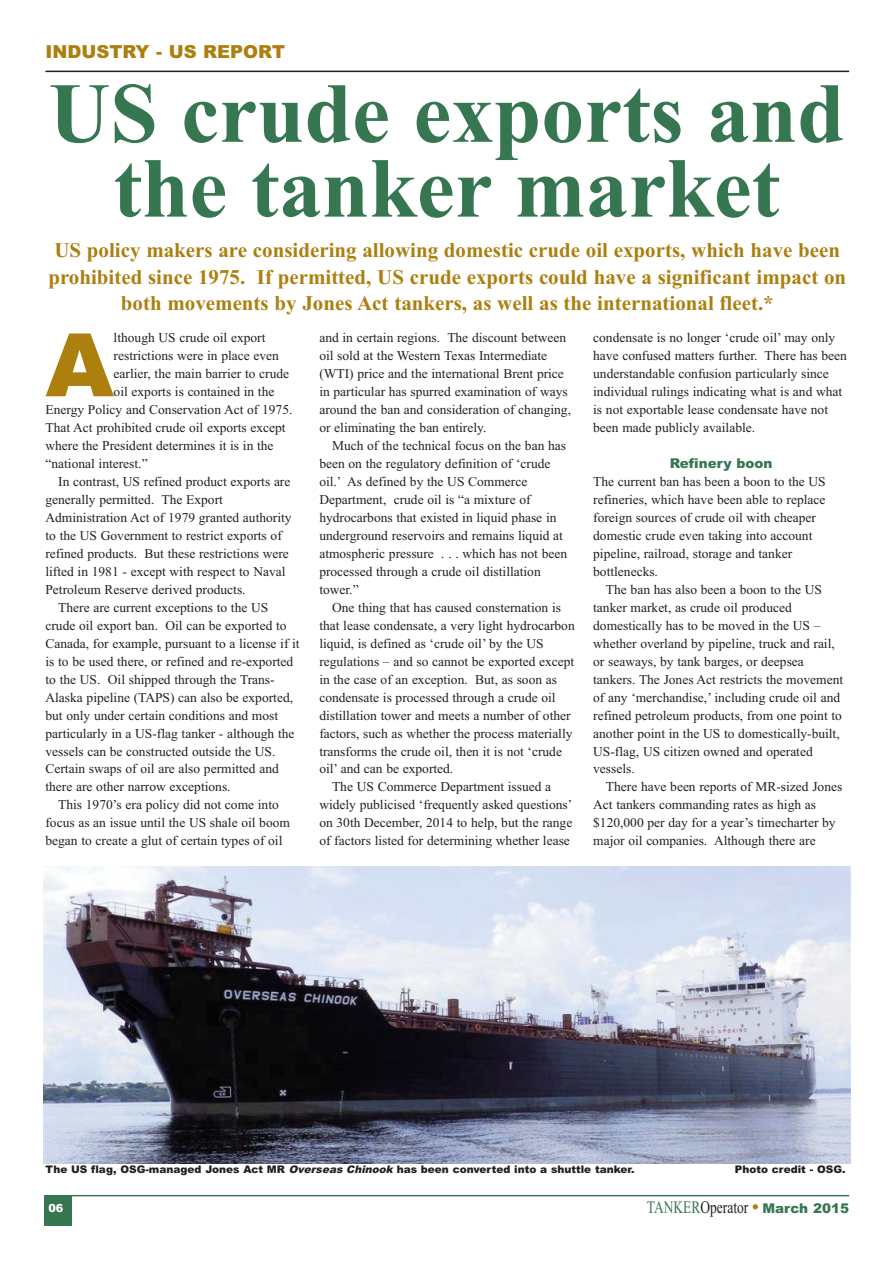
<style>
.page{position:relative;width:893px;height:1263px;background:#fff}
.page>*{position:absolute;margin:0;border:0;box-sizing:border-box;transform-origin:0 0}
.t1{font:900 87.75px "Arial";color:#ac7f0f}
.t2{font:700 85.35px/74.8px "Times New Roman";color:#367752;text-align:center}
.t3{font:700 21px/27px "Times New Roman";color:#ac7f0f;text-align:center}
.t4{font:900 18px "Arial";color:#ac7f0f}
.t5{font:13.5px/18px "Times New Roman";color:#231f20}
.t6{font:900 13.5px "Arial";color:#367752}
.t7{font:900 11.25px "Arial";color:#fff}
.t8{font:900 10.5px "Arial";color:#231f20}
.s1{font-style:italic}
.s2{font-family:"Times New Roman";font-weight:400;font-size:17.55px}
.s3{font-family:"Times New Roman";font-weight:400;font-size:17.55px;color:#231f20}
</style>
<div class="page">
<hr style="left:45px;top:1195px;width:804px;height:1px;background:#367752">
<div style="left:44px;top:1196px;width:27px;height:30px;background:#367752"></div>
<hr style="left:45px;top:71px;width:804px;height:1px;background:#231f20">
<img style="left:44px;top:866px;width:806px;height:298px">
<p class="t4" style="left:45px;top:45px;width:241px">INDUSTRY - US REPORT</p>
<p class="t2" style="left:49px;top:85px;width:797px">US crude exports and the tanker market</p>
<p class="t3" style="left:48px;top:238px;width:799px">US policy makers are considering allowing domestic crude oil exports, which have been prohibited since 1975. If permitted, US crude exports could have a significant impact on both movements by Jones Act tankers, as well as the international fleet.*</p>
<p class="t1" style="left:45px;top:334px;width:70px">A</p>
<p class="t5" style="left:114px;top:330px;width:153px">lthough US crude oil export</p>
<p class="t5" style="left:593px;top:330px;width:255px">condensate is no longer ‘crude oil’ may only have confused matters further. There has been understandable confusion particularly since individual rulings indicating what is and what is not exportable lease condensate have not been made publicly available.</p>
<p class="t6" style="left:669px;top:458px;width:104px">Refinery boon</p>
<p class="t5" style="left:593px;top:474px;width:234px">The current ban has been a boon to the US</p>
<p class="t5" style="left:593px;top:492px;width:234px">refineries, which have been able to replace</p>
<p class="t5" style="left:593px;top:510px;width:224px">foreign sources of crude oil with cheaper</p>
<p class="t5" style="left:593px;top:528px;width:221px">domestic crude even taking into account</p>
<p class="t5" style="left:593px;top:546px;width:200px">pipeline, railroad, storage and tanker</p>
<p class="t5" style="left:593px;top:564px;width:66px">bottlenecks.</p>
<p class="t5" style="left:606px;top:582px;width:217px">The ban has also been a boon to the US</p>
<p class="t5" style="left:593px;top:600px;width:200px">tanker market, as crude oil produced</p>
<p class="t5" style="left:593px;top:618px;width:229px">domestically has to be moved in the US –</p>
<p class="t5" style="left:593px;top:636px;width:243px">whether overland by pipeline, truck and rail,</p>
<p class="t5" style="left:593px;top:653px;width:212px">or seaways, by tank barges, or deepsea</p>
<p class="t5" style="left:593px;top:671px;width:251px">tankers. The Jones Act restricts the movement</p>
<p class="t5" style="left:593px;top:689px;width:248px">of any ‘merchandise,’ including crude oil and</p>
<p class="t5" style="left:593px;top:707px;width:250px">refined petroleum products, from one point to</p>
<p class="t5" style="left:593px;top:725px;width:248px">another point in the US to domestically-built,</p>
<p class="t5" style="left:593px;top:743px;width:221px">US-flag, US citizen owned and operated</p>
<p class="t5" style="left:593px;top:761px;width:43px">vessels.</p>
<p class="t5" style="left:606px;top:779px;width:238px">There have been reports of MR-sized Jones</p>
<p class="t5" style="left:593px;top:797px;width:224px">Act tankers commanding rates as high as</p>
<p class="t5" style="left:593px;top:815px;width:244px">$120,000 per day for a year’s timecharter by</p>
<p class="t5" style="left:593px;top:833px;width:224px">major oil companies. Although there are</p>
<p class="t5" style="left:319px;top:330px;width:248px">and in certain regions. The discount between</p>
<p class="t5" style="left:319px;top:348px;width:229px">oil sold at the Western Texas Intermediate</p>
<p class="t5" style="left:319px;top:366px;width:246px">(WTI) price and the international Brent price</p>
<p class="t5" style="left:319px;top:384px;width:250px">in particular has spurred examination of ways</p>
<p class="t5" style="left:319px;top:402px;width:253px">around the ban and consideration of changing,</p>
<p class="t5" style="left:319px;top:420px;width:168px">or eliminating the ban entirely.</p>
<p class="t5" style="left:332px;top:438px;width:235px">Much of the technical focus on the ban has</p>
<p class="t5" style="left:319px;top:456px;width:232px">been on the regulatory definition of ‘crude</p>
<p class="t5" style="left:319px;top:474px;width:209px">oil.’ As defined by the US Commerce</p>
<p class="t5" style="left:319px;top:492px;width:213px">Department, crude oil is “a mixture of</p>
<p class="t5" style="left:319px;top:510px;width:239px">hydrocarbons that existed in liquid phase in</p>
<p class="t5" style="left:319px;top:528px;width:245px">underground reservoirs and remains liquid at</p>
<p class="t5" style="left:319px;top:546px;width:249px">atmospheric pressure . . . which has not been</p>
<p class="t5" style="left:319px;top:564px;width:223px">processed through a crude oil distillation</p>
<p class="t5" style="left:319px;top:582px;width:41px">tower.”</p>
<p class="t5" style="left:332px;top:600px;width:230px">One thing that has caused consternation is</p>
<p class="t5" style="left:319px;top:618px;width:257px">that lease condensate, a very light hydrocarbon</p>
<p class="t5" style="left:319px;top:636px;width:226px">liquid, is defined as ‘crude oil’ by the US</p>
<p class="t5" style="left:319px;top:653px;width:256px">regulations – and so cannot be exported except</p>
<p class="t5" style="left:319px;top:671px;width:239px">in the case of an exception. But, as soon as</p>
<p class="t5" style="left:319px;top:689px;width:238px">condensate is processed through a crude oil</p>
<p class="t5" style="left:319px;top:707px;width:253px">distillation tower and meets a number of other</p>
<p class="t5" style="left:319px;top:725px;width:255px">factors, such as whether the process materially</p>
<p class="t5" style="left:319px;top:743px;width:244px">transforms the crude oil, then it is not ‘crude</p>
<p class="t5" style="left:319px;top:761px;width:135px">oil’ and can be exported.</p>
<p class="t5" style="left:332px;top:779px;width:221px">The US Commerce Department issued a</p>
<p class="t5" style="left:319px;top:797px;width:254px">widely publicised ‘frequently asked questions’</p>
<p class="t5" style="left:319px;top:815px;width:254px">on 30th December, 2014 to help, but the range</p>
<p class="t5" style="left:319px;top:833px;width:252px">of factors listed for determining whether lease</p>
<p class="t5" style="left:114px;top:348px;width:167px">restrictions were in place even</p>
<p class="t5" style="left:114px;top:366px;width:177px">earlier, the main barrier to crude</p>
<p class="t5" style="left:114px;top:384px;width:162px">oil exports is contained in the</p>
<p class="t5" style="left:45px;top:402px;width:248px">Energy Policy and Conservation Act of 1975.</p>
<p class="t5" style="left:45px;top:420px;width:241px">That Act prohibited crude oil exports except</p>
<p class="t5" style="left:45px;top:438px;width:229px">where the President determines it is in the</p>
<p class="t5" style="left:45px;top:456px;width:104px">“national interest.”</p>
<p class="t5" style="left:58px;top:474px;width:234px">In contrast, US refined product exports are</p>
<p class="t5" style="left:45px;top:492px;width:179px">generally permitted. The Export</p>
<p class="t5" style="left:45px;top:510px;width:248px">Administration Act of 1979 granted authority</p>
<p class="t5" style="left:45px;top:528px;width:238px">to the US Government to restrict exports of</p>
<p class="t5" style="left:45px;top:546px;width:245px">refined products. But these restrictions were</p>
<p class="t5" style="left:45px;top:564px;width:241px">lifted in 1981 - except with respect to Naval</p>
<p class="t5" style="left:45px;top:582px;width:202px">Petroleum Reserve derived products.</p>
<p class="t5" style="left:58px;top:600px;width:212px">There are current exceptions to the US</p>
<p class="t5" style="left:45px;top:618px;width:242px">crude oil export ban. Oil can be exported to</p>
<p class="t5" style="left:45px;top:636px;width:256px">Canada, for example, pursuant to a license if it</p>
<p class="t5" style="left:45px;top:653px;width:249px">is to be used there, or refined and re-exported</p>
<p class="t5" style="left:45px;top:671px;width:231px">to the US. Oil shipped through the Trans-</p>
<p class="t5" style="left:45px;top:689px;width:249px">Alaska pipeline (TAPS) can also be exported,</p>
<p class="t5" style="left:45px;top:707px;width:234px">but only under certain conditions and most</p>
<p class="t5" style="left:45px;top:725px;width:250px">particularly in a US-flag tanker - although the</p>
<p class="t5" style="left:45px;top:743px;width:231px">vessels can be constructed outside the US.</p>
<p class="t5" style="left:45px;top:761px;width:235px">Certain swaps of oil are also permitted and</p>
<p class="t5" style="left:45px;top:779px;width:187px">there are other narrow exceptions.</p>
<p class="t5" style="left:58px;top:797px;width:222px">This 1970’s era policy did not come into</p>
<p class="t5" style="left:45px;top:815px;width:246px">focus as an issue until the US shale oil boom</p>
<p class="t5" style="left:45px;top:833px;width:238px">began to create a glut of certain types of oil</p>
<p class="t8" style="left:45px;top:1166px;width:590px">The US flag, OSG-managed Jones Act MR <span class="s1">Overseas Chinook</span> has been converted into a shuttle tanker.</p>
<p class="t8" style="left:734px;top:1166px;width:112px">Photo credit - OSG.</p>
<p class="t7" style="left:48px;top:1204px;width:16px">06</p>
<p class="t6" style="left:647px;top:1204px;width:204px"><span class="s2">TANKER</span><span class="s3">Operator</span> March 2015</p>
</div>
